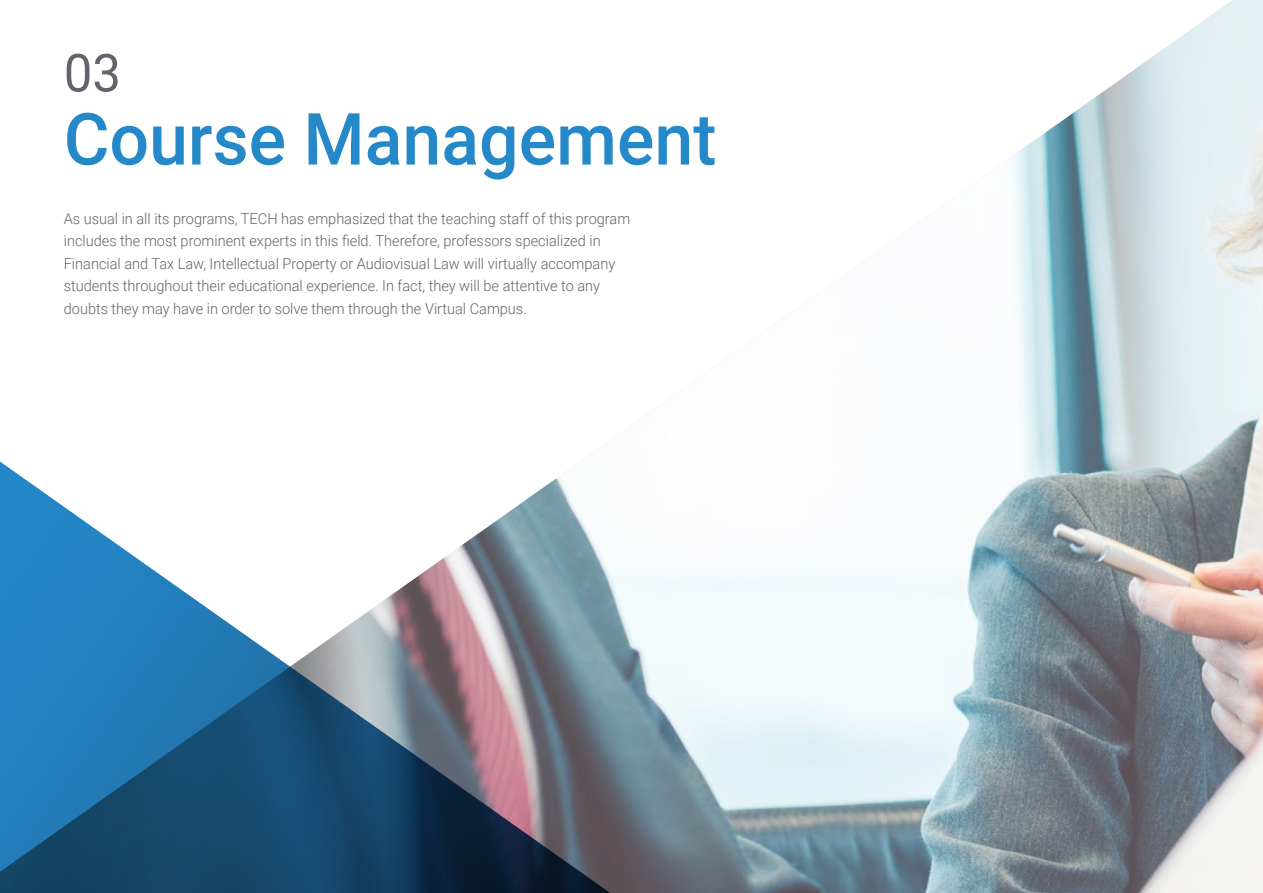
<style>
.page{position:relative;width:1263px;height:893px;background:#fff}
.page>*{position:absolute;margin:0;border:0;box-sizing:border-box;transform-origin:0 0}
.t1{font:500 72px "Roboto";color:#2488c9}
.t2{font:52.5px "Roboto";color:#61646a}
.t3{font:300 15px/22.5px "Roboto";color:#61646a}
</style>
<div class="page">
<img style="left:640px;top:0;width:623px;height:893px">
<svg style="left:0;top:461px;width:640px;height:432px"></svg>
<h2 class="t2" style="left:64px;top:36px;width:59px">03</h2>
<h1 class="t1" style="left:64px;top:89px;width:654px">Course Management</h1>
<p class="t3" style="left:64px;top:207px;width:568px">As usual in all its programs, TECH has emphasized that the teaching staff of this program includes the most prominent experts in this field. Therefore, professors specialized in Financial and Tax Law, Intellectual Property or Audiovisual Law will virtually accompany students throughout their educational experience. In fact, they will be attentive to any doubts they may have in order to solve them through the Virtual Campus.</p>
</div>
